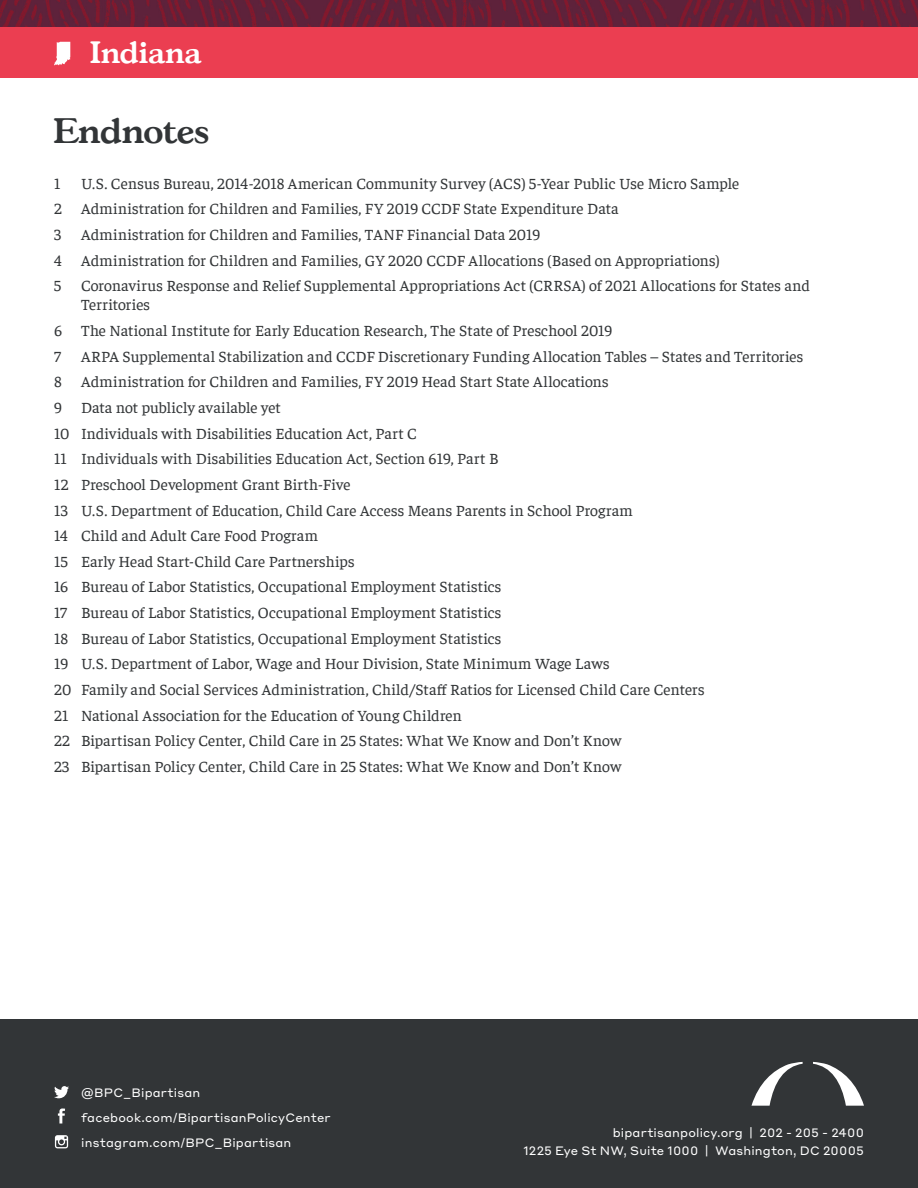
<style>
.page{position:relative;width:918px;height:1188px;background:#fff}
.page>*{position:absolute;margin:0;border:0;box-sizing:border-box;transform-origin:0 0}
.t1{font:600 34.5px "Gascogne TS";letter-spacing:.005em;color:#323537}
.t2{font:600 30px "Gascogne TS";letter-spacing:.01em;color:#fff}
.t3{font:15.75px/18.9px "Faustina";letter-spacing:.005em;color:#323537}
.t4{font:12px "Styrene A";letter-spacing:.015em;color:#fff}
</style>
<div class="page">
<img style="left:0;top:0;width:918px;height:27px">
<div style="left:0;top:27px;width:918px;height:51px;background:#eb3e51"></div>
<svg style="left:54px;top:42px;width:16px;height:23px"></svg>
<div style="left:0;top:1019px;width:918px;height:169px;background:#323537"></div>
<svg style="left:55px;top:1135px;width:13px;height:13px"></svg>
<svg style="left:58px;top:1108px;width:7px;height:16px"></svg>
<svg style="left:54px;top:1086px;width:15px;height:12px"></svg>
<svg style="left:813px;top:1062px;width:51px;height:44px"></svg>
<svg style="left:751px;top:1062px;width:52px;height:44px"></svg>
<h2 class="t2" style="left:91px;top:34px;width:112px">Indiana</h2>
<h1 class="t1" style="left:54px;top:109px;width:157px">Endnotes</h1>
<p class="t3" style="left:54px;top:173px;width:8px">1</p>
<p class="t3" style="left:81px;top:173px;width:660px">U.S. Census Bureau, 2014-2018 American Community Survey (ACS) 5-Year Public Use Micro Sample</p>
<p class="t3" style="left:54px;top:199px;width:566px">2 Administration for Children and Families, FY 2019 CCDF State Expenditure Data</p>
<p class="t3" style="left:54px;top:224px;width:8px">3</p>
<p class="t3" style="left:81px;top:224px;width:461px">Administration for Children and Families, TANF Financial Data 2019</p>
<p class="t3" style="left:54px;top:250px;width:667px">4 Administration for Children and Families, GY 2020 CCDF Allocations (Based on Appropriations)</p>
<p class="t3" style="left:54px;top:275px;width:8px">5</p>
<p class="t3" style="left:81px;top:275px;width:730px">Coronavirus Response and Relief Supplemental Appropriations Act (CRRSA) of 2021 Allocations for States and<br>Territories</p>
<p class="t3" style="left:54px;top:320px;width:560px">6 The National Institute for Early Education Research, The State of Preschool 2019</p>
<p class="t3" style="left:54px;top:346px;width:8px">7</p>
<p class="t3" style="left:81px;top:346px;width:724px">ARPA Supplemental Stabilization and CCDF Discretionary Funding Allocation Tables – States and Territories</p>
<p class="t3" style="left:54px;top:371px;width:556px">8 Administration for Children and Families, FY 2019 Head Start State Allocations</p>
<p class="t3" style="left:54px;top:397px;width:229px">9 Data not publicly available yet</p>
<p class="t3" style="left:54px;top:423px;width:364px">10 Individuals with Disabilities Education Act, Part C</p>
<p class="t3" style="left:54px;top:448px;width:446px">11 Individuals with Disabilities Education Act, Section 619, Part B</p>
<p class="t3" style="left:54px;top:474px;width:298px">12 Preschool Development Grant Birth-Five</p>
<p class="t3" style="left:54px;top:500px;width:580px">13 U.S. Department of Education, Child Care Access Means Parents in School Program</p>
<p class="t3" style="left:54px;top:525px;width:266px">14 Child and Adult Care Food Program</p>
<p class="t3" style="left:54px;top:551px;width:302px">15 Early Head Start-Child Care Partnerships</p>
<p class="t3" style="left:54px;top:577px;width:449px">16 Bureau of Labor Statistics, Occupational Employment Statistics</p>
<p class="t3" style="left:54px;top:602px;width:449px">17 Bureau of Labor Statistics, Occupational Employment Statistics</p>
<p class="t3" style="left:54px;top:628px;width:449px">18 Bureau of Labor Statistics, Occupational Employment Statistics</p>
<p class="t3" style="left:54px;top:653px;width:557px">19 U.S. Department of Labor, Wage and Hour Division, State Minimum Wage Laws</p>
<p class="t3" style="left:54px;top:679px;width:652px">20 Family and Social Services Administration, Child/Staff Ratios for Licensed Child Care Centers</p>
<p class="t3" style="left:54px;top:705px;width:409px">21 National Association for the Education of Young Children</p>
<p class="t3" style="left:54px;top:730px;width:569px">22 Bipartisan Policy Center, Child Care in 25 States: What We Know and Don’t Know</p>
<p class="t3" style="left:54px;top:756px;width:569px">23 Bipartisan Policy Center, Child Care in 25 States: What We Know and Don’t Know</p>
<p class="t4" style="left:81px;top:1083px;width:121px">@BPC_Bipartisan</p>
<p class="t4" style="left:81px;top:1108px;width:251px">facebook.com/BipartisanPolicyCenter</p>
<p class="t4" style="left:81px;top:1132px;width:212px">instagram.com/BPC_Bipartisan</p>
<p class="t4" style="left:613px;top:1123px;width:253px">bipartisanpolicy.org | 202 - 205 - 2400</p>
<p class="t4" style="left:523px;top:1141px;width:342px">1225 Eye St NW, Suite 1000 | Washington, DC 20005</p>
</div>
